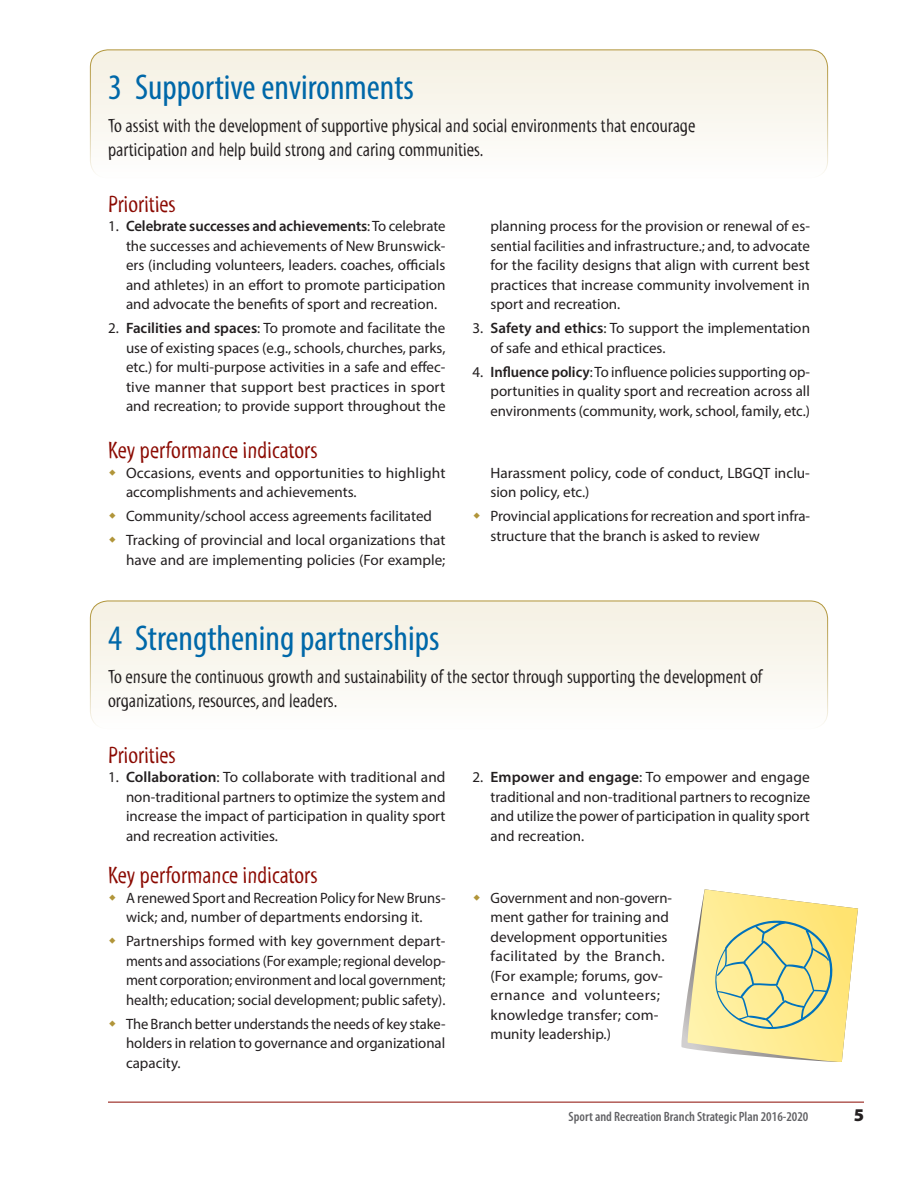
<style>
.page{position:relative;width:918px;height:1188px;background:#fff}
.page>*{position:absolute;margin:0;border:0;box-sizing:border-box;transform-origin:0 0}
.t1{font:condensed 36px "Myriad Pro";color:#0068a9}
.subheading_2{font:24px "Myriad Std Tilt";color:#8b0a02}
.goal_intro_text{font:19.5px/24px "Myriad Std Tilt";color:#231f20}
.t2{font:900 18px "Myriad Pro";color:#231f20}
.t3{font:15px/19.5px "Myriad Pro";color:#231f20;text-align:justify}
.t4{font:600 condensed 13.5px "Myriad Pro";color:#636366}
.s1{font-weight:600}
</style>
<div class="page">
<hr style="left:108px;top:1102px;width:756px;height:1px;background:#8b0a02">
<div style="left:90px;top:50px;width:738px;height:128px;background:linear-gradient(to right,#f9f7ef,#f9f7ef);border-radius:18px"></div>
<div style="left:90px;top:50px;width:738px;height:128px;border:1px solid #b19539;border-radius:18px"></div>
<div style="left:90px;top:601px;width:738px;height:128px;background:linear-gradient(to right,#f9f7ef,#f9f7ef);border-radius:18px"></div>
<div style="left:90px;top:601px;width:738px;height:128px;border:1px solid #b19539;border-radius:18px"></div>
<svg style="left:681px;top:889px;width:177px;height:173px"></svg>
<p class="t1" style="left:108px;top:65px;width:307px">3 Supportive environments</p>
<p class="goal_intro_text" style="left:108px;top:114px;width:589px">To assist with the development of supportive physical and social environments that encourage participation and help build strong and caring communities.</p>
<p class="subheading_2" style="left:108px;top:191px;width:69px">Priorities</p>
<p class="t3" style="left:126px;top:216px;width:321px;text-indent:-18px">1. <span class="s1">Celebrate successes and achievements</span>: To celebrate the successes and achievements of New Brunswick&shy;ers (including volunteers, leaders. coaches, officials and athletes) in an effort to promote participation and advocate the benefits of sport and recreation.</p>
<p class="t3" style="left:126px;top:318px;width:321px;text-indent:-18px">2. <span class="s1">Facilities and spaces</span>: To promote and facilitate the use of existing spaces (e.g., schools, churches, parks, etc.) for multi-purpose activities in a safe and effec&shy;tive manner that support best practices in sport and recreation; to provide support throughout the</p>
<p class="t3" style="left:490px;top:216px;width:321px">planning process for the provision or renewal of es&shy;sential facilities and infrastructure.; and, to advocate for the facility designs that align with current best practices that increase community involvement in sport and recreation.</p>
<p class="t3" style="left:490px;top:318px;width:321px;text-indent:-18px">3. <span class="s1">Safety and ethics</span>: To support the implementation of safe and ethical practices.</p>
<p class="t3" style="left:490px;top:362px;width:321px;text-indent:-18px">4. <span class="s1">Influence policy</span>: To influence policies supporting op&shy;portunities in quality sport and recreation across all environments (community, work, school, family, etc.)</p>
<p class="subheading_2" style="left:108px;top:437px;width:211px">Key performance indicators</p>
<p class="t3" style="left:126px;top:463px;width:321px">Occasions, events and opportunities to highlight accomplishments and achievements.</p>
<p class="t3" style="left:126px;top:506px;width:307px">Community/school access agreements facilitated</p>
<p class="t3" style="left:126px;top:530px;width:321px">Tracking of provincial and local organizations that have and are implementing policies (For example;</p>
<p class="t3" style="left:490px;top:463px;width:321px">Harassment policy, code of conduct, LBGQT inclu&shy;sion policy, etc.)</p>
<p class="t3" style="left:490px;top:506px;width:321px">Provincial applications for recreation and sport infra&shy;structure that the branch is asked to review</p>
<p class="t1" style="left:108px;top:616px;width:333px">4 Strengthening partnerships</p>
<p class="goal_intro_text" style="left:108px;top:665px;width:656px">To ensure the continuous growth and sustainability of the sector through supporting the development of organizations, resources, and leaders.</p>
<p class="subheading_2" style="left:108px;top:742px;width:69px">Priorities</p>
<p class="t3" style="left:126px;top:767px;width:321px;text-indent:-18px">1. <span class="s1">Collaboration</span>: To collaborate with traditional and non-traditional partners to optimize the system and increase the impact of participation in quality sport and recreation activities.</p>
<p class="t3" style="left:490px;top:767px;width:321px;text-indent:-18px">2. <span class="s1">Empower and engage</span>: To empower and engage traditional and non-traditional partners to recognize and utilize the power of participation in quality sport and recreation.</p>
<p class="subheading_2" style="left:108px;top:862px;width:211px">Key performance indicators</p>
<p class="t3" style="left:126px;top:888px;width:321px">A renewed Sport and Recreation Policy for New Bruns&shy;wick; and, number of departments endorsing it.</p>
<p class="t3" style="left:126px;top:931px;width:321px">Partnerships formed with key government depart&shy;ments and associations (For example; regional develop&shy;ment corporation; environment and local government; health; education; social development; public safety).</p>
<p class="t3" style="left:126px;top:1014px;width:321px">The Branch better understands the needs of key stake&shy;holders in relation to governance and organizational capacity.</p>
<p class="t3" style="left:490px;top:888px;width:183px;text-align:left">Government and non-govern&shy;ment gather for training and development opportunities facilitated by the Branch. (For example; forums, gov&shy;ernance and volunteers; knowledge transfer; com&shy;munity leadership.)</p>
<p class="t4" style="left:569px;top:1108px;width:241px">Sport and Recreation Branch Strategic Plan 2016-2020</p>
<p class="t2" style="left:854px;top:1102px;width:12px">5</p>
</div>
